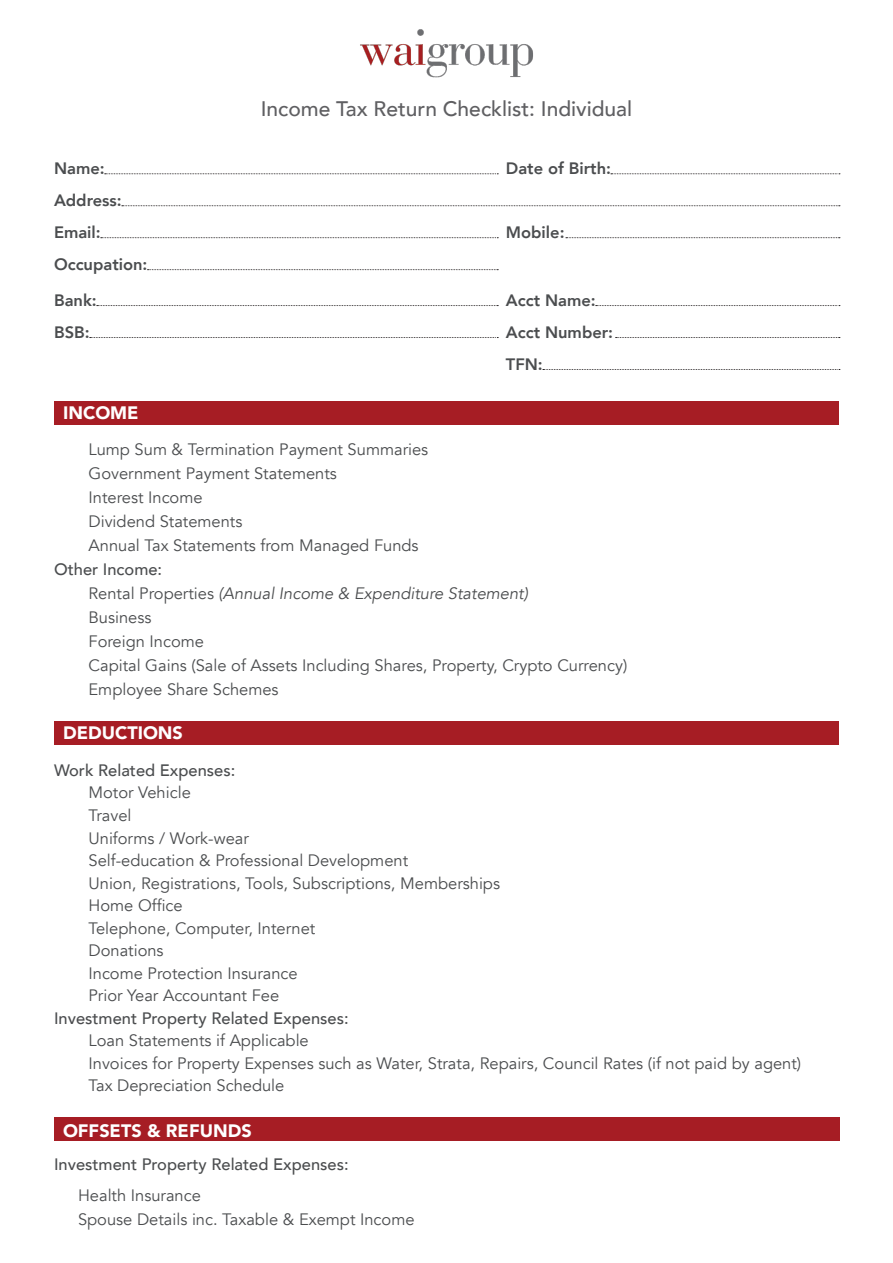
<style>
.page{position:relative;width:893px;height:1263px;background:#fff}
.page>*{position:absolute;margin:0;border:0;box-sizing:border-box;transform-origin:0 0}
.t1{font:500 21px "Avenir";color:#5f5f62}
.headers{font:900 18px "Avenir";color:#fff}
.body_text{font:16.5px "Avenir";color:#4b4d4f}
.body_text-2{font:500 16.5px "Avenir";color:#4b4d4f}
.t2{font:800 16.5px "Avenir";color:#4b4d4f}
.body_text-3{font:italic 16.5px "Avenir";color:#4b4d4f}
.s1{font-style:normal}
</style>
<div class="page">
<div style="left:54px;top:401px;width:785px;height:24px;background:#a61d24"></div>
<div style="left:54px;top:721px;width:785px;height:24px;background:#a61d24"></div>
<div style="left:54px;top:1117px;width:785px;height:24px;background:#a61d24"></div>
<svg style="left:105px;top:173px;width:393px;height:1px"></svg>
<svg style="left:148px;top:269px;width:350px;height:1px"></svg>
<svg style="left:90px;top:337px;width:408px;height:1px"></svg>
<svg style="left:101px;top:237px;width:397px;height:1px"></svg>
<svg style="left:97px;top:305px;width:401px;height:1px"></svg>
<svg style="left:122px;top:205px;width:718px;height:1px"></svg>
<svg style="left:611px;top:173px;width:229px;height:1px"></svg>
<svg style="left:566px;top:237px;width:274px;height:1px"></svg>
<svg style="left:596px;top:305px;width:244px;height:1px"></svg>
<svg style="left:616px;top:337px;width:224px;height:1px"></svg>
<svg style="left:543px;top:369px;width:297px;height:1px"></svg>
<img style="left:360px;top:29px;width:173px;height:49px">
<p class="t2" style="left:54px;top:156px;width:52px">Name:</p>
<p class="t2" style="left:54px;top:188px;width:69px">Address:</p>
<p class="t2" style="left:54px;top:220px;width:48px">Email:</p>
<p class="t2" style="left:54px;top:252px;width:95px">Occupation:</p>
<p class="t2" style="left:54px;top:288px;width:44px">Bank:</p>
<p class="t2" style="left:54px;top:319px;width:37px">BSB:</p>
<p class="headers" style="left:63px;top:397px;width:77px">INCOME</p>
<p class="t1" style="left:261px;top:90px;width:373px">Income Tax Return Checklist: Individual</p>
<p class="t2" style="left:506px;top:156px;width:107px">Date of Birth:</p>
<p class="t2" style="left:506px;top:220px;width:60px">Mobile:</p>
<p class="t2" style="left:506px;top:288px;width:91px">Acct Name:</p>
<p class="t2" style="left:506px;top:319px;width:109px">Acct Number:</p>
<p class="t2" style="left:506px;top:351px;width:38px">TFN:</p>
<p class="body_text" style="left:88px;top:439px;width:341px">Lump Sum &amp; Termination Payment Summaries</p>
<p class="body_text" style="left:88px;top:463px;width:250px">Government Payment Statements</p>
<p class="body_text" style="left:88px;top:487px;width:116px">Interest Income</p>
<p class="body_text" style="left:88px;top:511px;width:155px">Dividend Statements</p>
<p class="body_text" style="left:88px;top:535px;width:332px">Annual Tax Statements from Managed Funds</p>
<p class="body_text-2" style="left:54px;top:555px;width:110px">Other Income:</p>
<p class="body_text-3" style="left:88px;top:583px;width:441px"><span class="s1">Rental Properties</span> (Annual Income &amp; Expenditure Statement)</p>
<p class="body_text" style="left:88px;top:607px;width:64px">Business</p>
<p class="body_text" style="left:88px;top:631px;width:117px">Foreign Income</p>
<p class="body_text" style="left:88px;top:655px;width:540px">Capital Gains (Sale of Assets Including Shares, Property, Crypto Currency)</p>
<p class="body_text" style="left:88px;top:679px;width:192px">Employee Share Schemes</p>
<p class="headers" style="left:63px;top:718px;width:121px">DEDUCTIONS</p>
<p class="body_text-2" style="left:54px;top:756px;width:183px">Work Related Expenses:</p>
<p class="body_text" style="left:88px;top:783px;width:104px">Motor Vehicle</p>
<p class="body_text" style="left:88px;top:805px;width:45px">Travel</p>
<p class="body_text" style="left:88px;top:828px;width:162px">Uniforms / Work-wear</p>
<p class="body_text" style="left:88px;top:850px;width:321px">Self-education &amp; Professional Development</p>
<p class="body_text" style="left:88px;top:873px;width:413px">Union, Registrations, Tools, Subscriptions, Memberships</p>
<p class="body_text" style="left:88px;top:895px;width:96px">Home Office</p>
<p class="body_text" style="left:88px;top:918px;width:228px">Telephone, Computer, Internet</p>
<p class="body_text" style="left:88px;top:940px;width:77px">Donations</p>
<p class="body_text" style="left:88px;top:963px;width:211px">Income Protection Insurance</p>
<p class="body_text" style="left:88px;top:985px;width:192px">Prior Year Accountant Fee</p>
<p class="body_text-2" style="left:54px;top:1003px;width:296px">Investment Property Related Expenses:</p>
<p class="body_text" style="left:88px;top:1030px;width:222px">Loan Statements if Applicable</p>
<p class="body_text" style="left:88px;top:1053px;width:714px">Invoices for Property Expenses such as Water, Strata, Repairs, Council Rates (if not paid by agent)</p>
<p class="body_text" style="left:88px;top:1075px;width:197px">Tax Depreciation Schedule</p>
<p class="headers" style="left:63px;top:1115px;width:190px">OFFSETS &amp; REFUNDS</p>
<p class="body_text-2" style="left:54px;top:1150px;width:296px">Investment Property Related Expenses:</p>
<p class="body_text" style="left:78px;top:1186px;width:124px">Health Insurance</p>
<p class="body_text" style="left:78px;top:1210px;width:338px">Spouse Details inc. Taxable &amp; Exempt Income</p>
</div>
